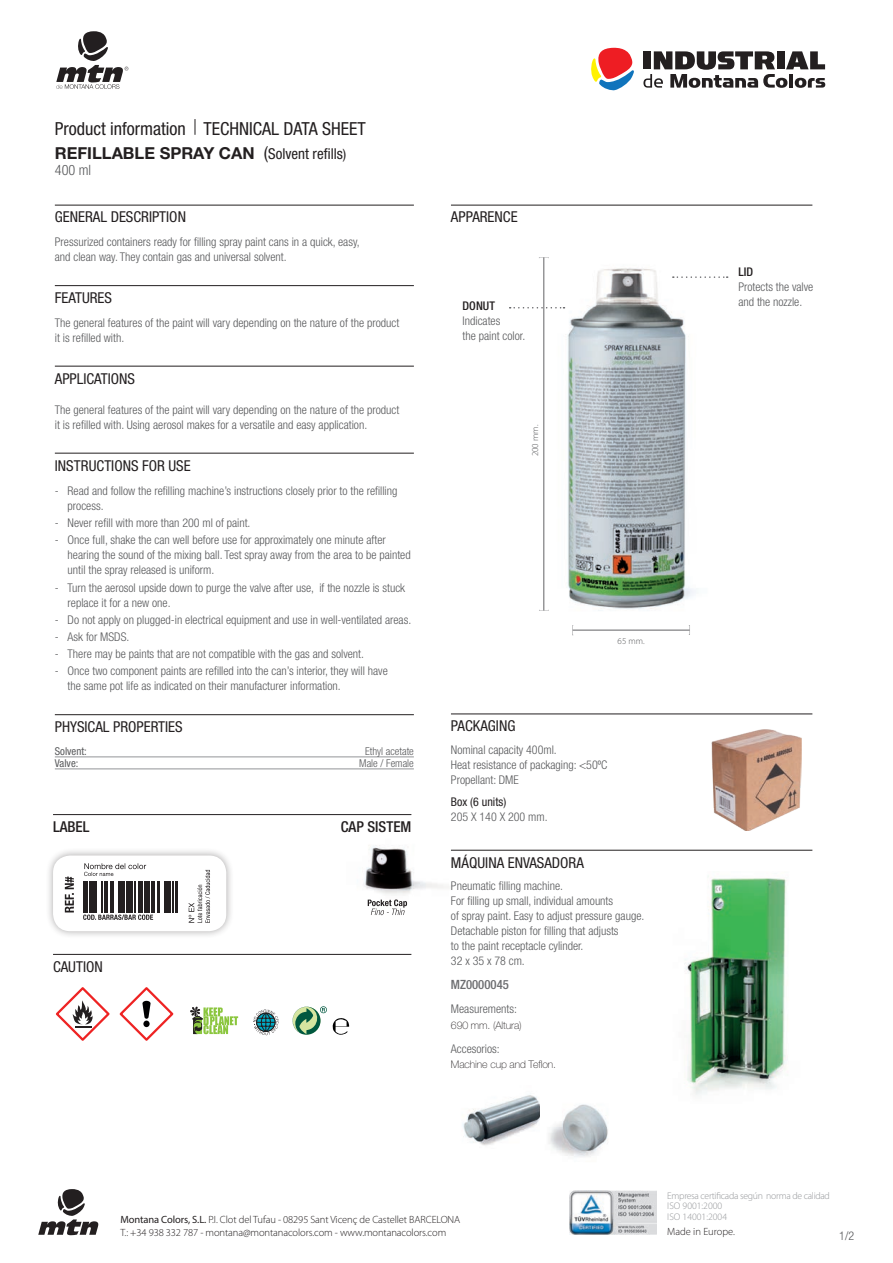
<style>
.page{position:relative;width:893px;height:1263px;background:#fff}
.page>*{position:absolute;margin:0;border:0;box-sizing:border-box;transform-origin:0 0}
.t1{font:condensed 18px "Helvetica Neue LT Std";color:#231f20}
.t2{font:700 16.5px "Helvetica Neue LT Std";color:#231f20}
.TITOL{font:condensed 15px "Helvetica Neue LT Std";color:#231f20}
.TITOL-2{font:500 condensed 15px "Helvetica Neue LT Std";color:#231f20}
.t3{font:300 condensed 14.25px "Helvetica Neue LT Std";color:#57585a}
.t4{font:500 condensed 12.75px "Helvetica Neue LT Std";color:#6c6d70}
.Sangries{font:300 condensed 12px/15px "Helvetica Neue LT Std";color:#57585a}
.text{font:300 condensed 12px/15px "Helvetica Neue LT Std";color:#57585a}
.Sangries-2{font:condensed 12px "Helvetica Neue LT Std";color:#231f20}
.t5{font:500 condensed 12px "Helvetica Neue LT Std";color:#231f20}
.OK{font:300 condensed 10.8px "Helvetica Neue LT Std";color:#57585a}
.OK-2{font:condensed 10.8px "Helvetica Neue LT Std";color:#57585a}
.t6{font:300 10.5px "Myriad Pro";letter-spacing:-.01em;color:#231f20}
.t7{font:100 10.5px "Helvetica Neue LT Std";letter-spacing:-.01em;color:#231f20}
.t8{font:300 9.75px "Myriad Pro";letter-spacing:-.03em;color:#939598}
.t9{font:300 9.75px "Myriad Pro";color:#939598}
.t10{font:300 9px "Myriad Pro";color:#57585a}
.s1{font-weight:400;font-stretch:condensed;font-size:18px}
.s2{font-weight:400;font-stretch:condensed;font-size:15px}
.s3{font-weight:400;font-stretch:condensed;font-size:14.25px}
.s4{font-weight:400}
</style>
<div class="page">
<img style="left:509px;top:258px;width:220px;height:368px">
<svg style="left:195px;top:119px;width:1px;height:16px"></svg>
<hr style="left:55px;top:205px;width:359px;height:1px;background:#231f20">
<hr style="left:55px;top:285px;width:359px;height:1px;background:#231f20">
<hr style="left:55px;top:366px;width:359px;height:1px;background:#231f20">
<hr style="left:55px;top:453px;width:359px;height:1px;background:#231f20">
<hr style="left:55px;top:714px;width:359px;height:1px;background:#231f20">
<hr style="left:55px;top:757px;width:359px;height:1px;background:#939598">
<hr style="left:55px;top:769px;width:359px;height:1px;background:#939598">
<hr style="left:451px;top:205px;width:361px;height:1px;background:#231f20">
<svg style="left:510px;top:307px;width:54px;height:1px"></svg>
<hr style="left:544px;top:257px;width:1px;height:353px;background:#636366">
<hr style="left:53px;top:814px;width:358px;height:1px;background:#231f20">
<hr style="left:53px;top:954px;width:358px;height:1px;background:#231f20">
<svg style="left:673px;top:276px;width:55px;height:2px"></svg>
<hr style="left:573px;top:630px;width:117px;height:1px;background:#636366">
<svg style="left:38px;top:1189px;width:60px;height:46px"></svg>
<img style="left:569px;top:1191px;width:87px;height:44px">
<div style="left:45px;top:847px;width:189px;height:92px;background:#231f20;opacity:.4"></div>
<div style="left:53px;top:855px;width:173px;height:76px;background:#fff;border-radius:17px"></div>
<svg style="left:83px;top:914px;width:70px;height:6px"></svg>
<svg style="left:84px;top:863px;width:62px;height:13px"></svg>
<svg style="left:189px;top:870px;width:21px;height:53px"></svg>
<svg style="left:65px;top:876px;width:9px;height:36px"></svg>
<hr style="left:83px;top:881px;width:1px;height:31px;background:#231f20">
<hr style="left:96px;top:881px;width:1px;height:31px;background:#231f20">
<hr style="left:101px;top:881px;width:1px;height:31px;background:#231f20">
<hr style="left:134px;top:881px;width:1px;height:31px;background:#231f20">
<hr style="left:110px;top:881px;width:2px;height:31px;background:#231f20">
<hr style="left:112px;top:881px;width:1px;height:31px;background:#231f20">
<div style="left:118px;top:881px;width:7px;height:31px;background:#231f20"></div>
<div style="left:126px;top:881px;width:6px;height:31px;background:#231f20"></div>
<hr style="left:104px;top:881px;width:4px;height:31px;background:#231f20">
<hr style="left:85px;top:881px;width:2px;height:31px;background:#231f20">
<hr style="left:89px;top:881px;width:2px;height:31px;background:#231f20">
<hr style="left:92px;top:881px;width:2px;height:31px;background:#231f20">
<hr style="left:138px;top:881px;width:1px;height:31px;background:#231f20">
<hr style="left:140px;top:881px;width:2px;height:31px;background:#231f20">
<hr style="left:144px;top:881px;width:2px;height:31px;background:#231f20">
<hr style="left:147px;top:881px;width:2px;height:31px;background:#231f20">
<hr style="left:157px;top:881px;width:1px;height:31px;background:#231f20">
<hr style="left:159px;top:881px;width:1px;height:31px;background:#231f20">
<hr style="left:151px;top:881px;width:4px;height:31px;background:#231f20">
<hr style="left:172px;top:881px;width:1px;height:31px;background:#231f20">
<div style="left:164px;top:881px;width:6px;height:31px;background:#231f20"></div>
<hr style="left:176px;top:881px;width:2px;height:31px;background:#231f20">
<hr style="left:451px;top:713px;width:361px;height:1px;background:#231f20">
<hr style="left:451px;top:850px;width:361px;height:1px;background:#231f20">
<svg style="left:368px;top:902px;width:39px;height:13px"></svg>
<img style="left:363px;top:845px;width:89px;height:57px">
<svg style="left:591px;top:47px;width:43px;height:44px"></svg>
<svg style="left:643px;top:51px;width:182px;height:37px"></svg>
<svg style="left:190px;top:1006px;width:48px;height:28px"></svg>
<svg style="left:253px;top:1009px;width:26px;height:26px"></svg>
<svg style="left:56px;top:987px;width:54px;height:54px"></svg>
<svg style="left:119px;top:987px;width:55px;height:54px"></svg>
<svg style="left:292px;top:1006px;width:57px;height:29px"></svg>
<svg style="left:56px;top:31px;width:72px;height:58px"></svg>
<img style="left:711px;top:729px;width:91px;height:102px">
<img style="left:685px;top:876px;width:102px;height:219px">
<img style="left:462px;top:1095px;width:78px;height:51px">
<img style="left:549px;top:1104px;width:59px;height:53px">
<p class="t1" style="left:55px;top:118px;width:312px">Product information TECHNICAL DATA SHEET</p>
<p class="t2" style="left:55px;top:143px;width:293px">REFILLABLE SPRAY CAN <span class="s1">(</span><span class="s2">Solvent refills</span><span class="s3">)</span></p>
<p class="t3" style="left:55px;top:162px;width:38px">400 ml</p>
<p class="TITOL" style="left:55px;top:208px;width:133px">GENERAL DESCRIPTION</p>
<p class="text" style="left:55px;top:234px;width:306px">Pressurized containers ready for filling spray paint cans in a quick, easy, and clean way. They contain gas and universal solvent.</p>
<p class="TITOL" style="left:55px;top:289px;width:59px">FEATURES</p>
<p class="text" style="left:55px;top:315px;width:346px">The general features of the paint will vary depending on the nature of the product it is refilled with.</p>
<p class="TITOL" style="left:55px;top:369px;width:82px">APPLICATIONS</p>
<p class="Sangries" style="left:55px;top:402px;width:346px">The general features of the paint will vary depending on the nature of the product it is refilled with. Using aerosol makes for a versatile and easy application.</p>
<p class="TITOL" style="left:55px;top:456px;width:137px">INSTRUCTIONS FOR USE</p>
<p class="Sangries" style="left:68px;top:483px;width:331px;text-indent:-13px">- Read and follow the refilling machine’s instructions closely prior to the refilling process.</p>
<p class="Sangries" style="left:55px;top:515px;width:197px">- Never refill with more than 200 ml of paint.</p>
<p class="Sangries" style="left:68px;top:533px;width:345px;text-indent:-13px">- Once full, shake the can well before use for approximately one minute after hearing the sound of the mixing ball. Test spray away from the area to be painted until the spray released is uniform.</p>
<p class="Sangries" style="left:68px;top:580px;width:339px;text-indent:-13px">- Turn the aerosol upside down to purge the valve after use, if the nozzle is stuck replace it for a new one.</p>
<p class="Sangries" style="left:55px;top:612px;width:358px">- Do not apply on plugged-in electrical equipment and use in well-ventilated areas.</p>
<p class="Sangries" style="left:55px;top:629px;width:76px">- Ask for MSDS.</p>
<p class="Sangries" style="left:55px;top:646px;width:311px">- There may be paints that are not compatible with the gas and solvent.</p>
<p class="Sangries" style="left:68px;top:663px;width:322px;text-indent:-13px">- Once two component paints are refilled into the can’s interior, they will have the same pot life as indicated on their manufacturer information.</p>
<p class="TITOL" style="left:55px;top:718px;width:129px">PHYSICAL PROPERTIES</p>
<p class="OK-2" style="left:55px;top:744px;width:33px">Solvent:</p>
<p class="OK" style="left:365px;top:744px;width:50px">Ethyl acetate</p>
<p class="OK-2" style="left:55px;top:756px;width:25px">Valve:</p>
<p class="OK" style="left:359px;top:756px;width:56px">Male / Female</p>
<p class="TITOL-2" style="left:53px;top:818px;width:38px">LABEL</p>
<p class="TITOL-2" style="left:341px;top:818px;width:72px">CAP SISTEM</p>
<p class="TITOL" style="left:53px;top:958px;width:51px">CAUTION</p>
<p class="TITOL" style="left:451px;top:208px;width:68px">APPARENCE</p>
<p class="t5" style="left:463px;top:298px;width:34px">DONUT</p>
<p class="Sangries" style="left:463px;top:313px;width:64px">Indicates<br>the paint color.</p>
<p class="t10" style="left:530px;top:456px;width:33px;rotate:-90deg">200 mm.</p>
<p class="t10" style="left:618px;top:635px;width:29px">65 mm.</p>
<p class="TITOL" style="left:451px;top:717px;width:66px">PACKAGING</p>
<p class="Sangries" style="left:451px;top:742px;width:107px">Nominal capacity 400ml.</p>
<p class="Sangries" style="left:451px;top:757px;width:158px">Heat resistance of packaging: &lt;50ºC</p>
<p class="Sangries" style="left:451px;top:772px;width:69px">Propellant: DME</p>
<p class="Sangries-2" style="left:451px;top:795px;width:57px">Box (6 units)</p>
<p class="Sangries" style="left:451px;top:809px;width:98px">205 X 140 X 200 mm.</p>
<p class="TITOL" style="left:451px;top:854px;width:134px">MÁQUINA ENVASADORA</p>
<p class="Sangries" style="left:451px;top:878px;width:195px">Pneumatic filling machine.<br>For filling up small, individual amounts<br>of spray paint. Easy to adjust pressure gauge.<br>Detachable piston for filling that adjusts<br>to the paint receptacle cylinder.<br>32 x 35 x 78 cm.</p>
<p class="t4" style="left:451px;top:977px;width:59px">MZ0000045</p>
<p class="Sangries" style="left:451px;top:1001px;width:68px">Measurements:</p>
<p class="t7" style="left:451px;top:1019px;width:72px">690 mm. (Altura)</p>
<p class="Sangries" style="left:451px;top:1041px;width:50px">Accesorios:</p>
<p class="t7" style="left:451px;top:1058px;width:107px">Machine cup and Teflon.</p>
<p class="t5" style="left:738px;top:264px;width:16px">LID</p>
<p class="Sangries" style="left:738px;top:279px;width:77px">Protects the valve and the nozzle.</p>
<p class="t8" style="left:667px;top:1189px;width:164px">Empresa certificada según norma de calidad</p>
<p class="t9" style="left:667px;top:1200px;width:57px">ISO 9001:2000</p>
<p class="t9" style="left:667px;top:1210px;width:61px">ISO 14001:2004</p>
<p class="t6" style="left:120px;top:1213px;width:341px"><span class="s4">Montana Colors, S.L.</span> P.I. Clot del Tufau - 08295 Sant Vicenç de Castellet BARCELONA</p>
<p class="t6" style="left:120px;top:1226px;width:327px">T.: +34 938 332 787 - montana@montanacolors.com - www.montanacolors.com</p>
<p class="t6" style="left:667px;top:1225px;width:69px">Made in Europe.</p>
<p class="text" style="left:839px;top:1228px;width:16px">1/2</p>
</div>
